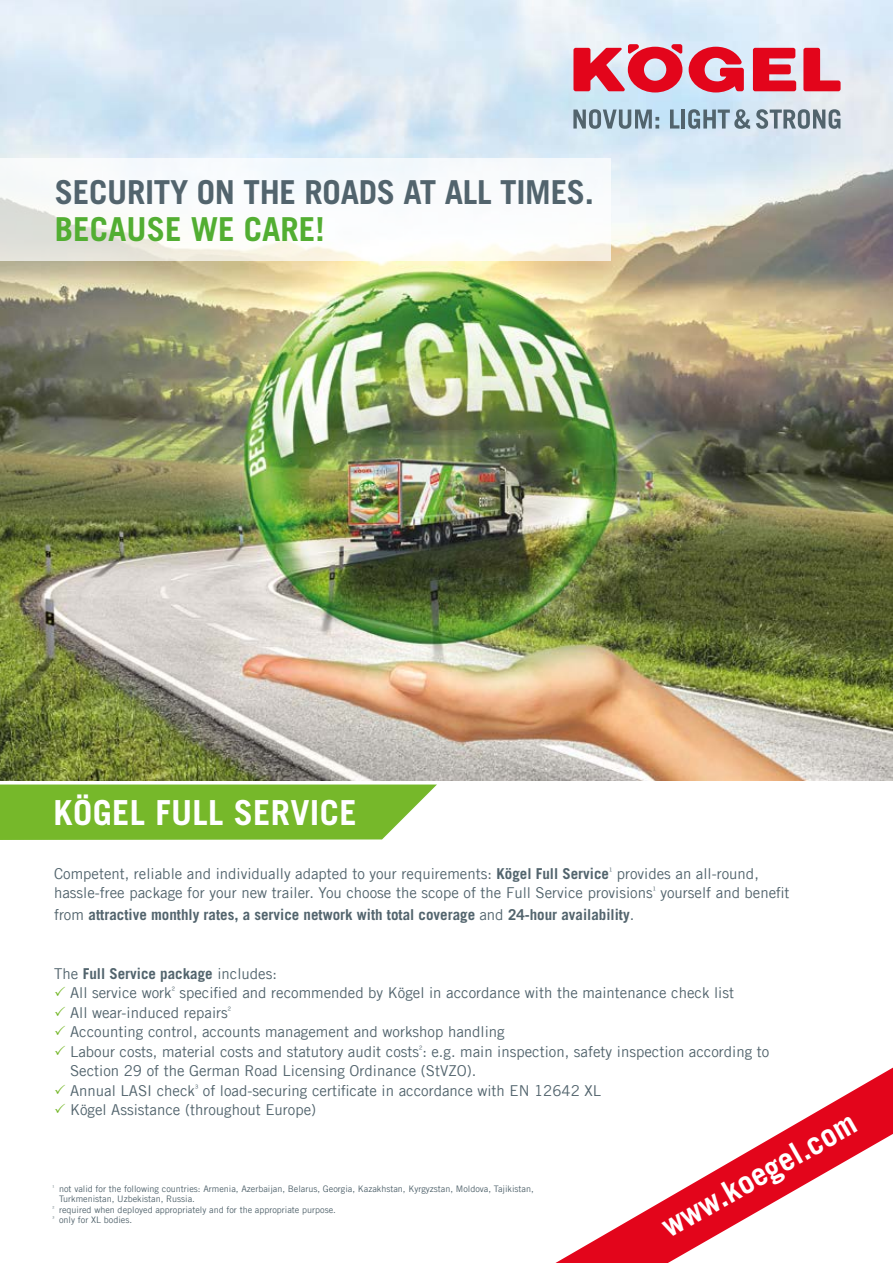
<style>
.page{position:relative;width:893px;height:1263px;background:#fff}
.page>*{position:absolute;margin:0;border:0;box-sizing:border-box;transform-origin:0 0}
.t1{font:700 34.5px "Trade Gothic LT Com";letter-spacing:.01em;color:#fff}
.t2{font:700 33px "Trade Gothic LT Com";letter-spacing:-.01em;color:#52646d}
.t3{font:700 33px "Trade Gothic LT Com";color:#52ae32}
.t4{font:700 31.05px "Trade Gothic LT Com";color:#fff}
.t5{font:15px/19.5px "Trade Gothic LT Com";color:#52646d}
.t6{font:700 15px "Trade Gothic LT Com";color:#52646d}
.t7{font:9px "Trade Gothic LT Com";color:#52646d}
.s1{font-weight:700}
.s2{font-weight:400}
</style>
<div class="page">
<img style="left:0;top:0;width:893px;height:780px">
<svg style="left:803px;top:48px;width:38px;height:43px;background:#e36879"></svg>
<svg style="left:753px;top:48px;width:43px;height:43px;background:#e23549"></svg>
<svg style="left:689px;top:47px;width:55px;height:45px;background:#de5367"></svg>
<svg style="left:573px;top:44px;width:109px;height:48px;background:#df5c6e"></svg>
<svg style="left:573px;top:109px;width:86px;height:20px;background:#91a6b2"></svg>
<svg style="left:670px;top:110px;width:9px;height:19px"></svg>
<hr style="left:681px;top:110px;width:4px;height:19px;background:#52646d">
<svg style="left:688px;top:109px;width:62px;height:20px"></svg>
<svg style="left:756px;top:109px;width:84px;height:20px;background:#98a4ae"></svg>
<svg style="left:0;top:158px;width:610px;height:103px"></svg>
<svg style="left:555px;top:1067px;width:338px;height:196px"></svg>
<svg style="left:0;top:784px;width:437px;height:56px;background:#80bd3a"></svg>
<h2 class="t2" style="left:55px;top:172px;width:541px">SECURITY ON THE ROADS AT ALL TIMES.</h2>
<h2 class="t3" style="left:55px;top:209px;width:271px">BECAUSE WE CARE!</h2>
<h1 class="t1" style="left:54px;top:791px;width:305px">KÖGEL FULL SERVICE</h1>
<p class="t5" style="left:54px;top:864px;width:737px">Competent, reliable and individually adapted to your requirements: <span class="s1">Kögel Full Service</span><sup>¹</sup> provides an all-round, hassle-free package for your new trailer. You choose the scope of the Full Service provisions<sup>¹</sup> yourself and benefit</p>
<p class="t6" style="left:54px;top:905px;width:582px"><span class="s2">from</span> attractive monthly rates, a service network with total coverage <span class="s2">and</span> 24-hour availability<span class="s2">.</span></p>
<p class="t5" style="left:70px;top:963px;width:701px;text-indent:-16px">The <span class="s1">Full Service package</span> includes:<br>All service work<sup>²</sup> specified and recommended by Kögel in accordance with the maintenance check list<br>All wear-induced repairs<sup>²<br></sup>Accounting control, accounts management and workshop handling<br>Labour costs, material costs and statutory audit costs<sup>²</sup>: e.g. main inspection, safety inspection according to Section 29 of the German Road Licensing Ordinance (StVZO).<br>Annual LASI check<sup>³</sup> of load-securing certificate in accordance with EN 12642 XL<br>Kögel Assistance (throughout Europe)</p>
<h3 class="t4" style="left:655px;top:1213px;width:220px;rotate:-30deg">www.koegel.com</h3>
<p class="t7" style="left:52px;top:1183px;width:483px"><sup>¹</sup> not valid for the following countries: Armenia, Azerbaijan, Belarus, Georgia, Kazakhstan, Kyrgyzstan, Moldova, Tajikistan,</p>
<p class="t7" style="left:59px;top:1194px;width:137px">Turkmenistan, Uzbekistan, Russia.</p>
<p class="t7" style="left:52px;top:1204px;width:285px"><sup>²</sup> required when deployed appropriately and for the appropriate purpose.</p>
<p class="t7" style="left:52px;top:1215px;width:81px"><sup>³</sup> only for XL bodies.</p>
</div>
